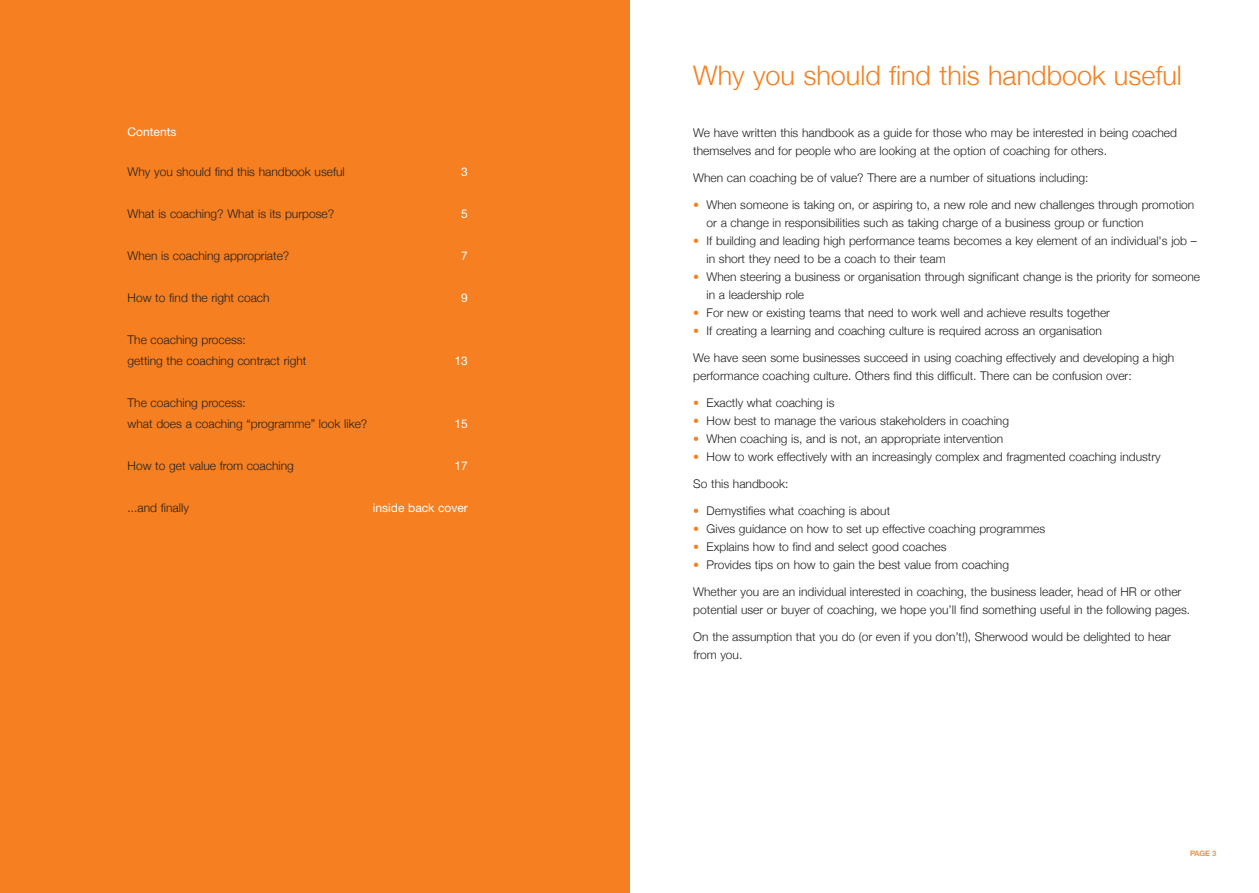
<style>
.page{position:relative;width:1259px;height:893px;background:#fff}
.page>*{position:absolute;margin:0;border:0;box-sizing:border-box;transform-origin:0 0}
.t1{font:300 27px "Helvetica Neue";color:#f57f21}
.t2{font:300 12px/18px "Helvetica Neue";color:#231f20}
.t3{font:12px "Helvetica Neue";color:#fff}
.t4{font:500 7.5px "Helvetica Neue";color:#f57f21}
.s1{color:#f57f21}
</style>
<div class="page">
<div style="left:0;top:0;width:629px;height:893px;background:#f57f21"></div>
<p class="t3" style="left:128px;top:128px;width:50px">Contents</p>
<p class="t2" style="left:128px;top:163px;width:219px">Why you should find this handbook useful</p>
<p class="t3" style="left:461px;top:168px;width:8px">3</p>
<p class="t2" style="left:128px;top:205px;width:208px">What is coaching? What is its purpose?</p>
<p class="t3" style="left:461px;top:210px;width:8px">5</p>
<p class="t2" style="left:128px;top:247px;width:163px">When is coaching appropriate?</p>
<p class="t3" style="left:461px;top:252px;width:8px">7</p>
<p class="t2" style="left:128px;top:289px;width:143px">How to find the right coach</p>
<p class="t3" style="left:461px;top:294px;width:8px">9</p>
<p class="t2" style="left:128px;top:329px;width:180px;line-height:21px">The coaching process:<br>getting the coaching contract right</p>
<p class="t3" style="left:454px;top:357px;width:15px">13</p>
<p class="t2" style="left:128px;top:392px;width:241px;line-height:21px">The coaching process:<br>what does a coaching “programme” look like?</p>
<p class="t3" style="left:454px;top:420px;width:15px">15</p>
<p class="t2" style="left:128px;top:457px;width:168px">How to get value from coaching</p>
<p class="t3" style="left:454px;top:462px;width:15px">17</p>
<p class="t2" style="left:128px;top:499px;width:63px">...and finally</p>
<p class="t3" style="left:373px;top:504px;width:96px">inside back cover</p>
<h1 class="t1" style="left:693px;top:59px;width:490px">Why you should find this handbook useful</h1>
<p class="t2" style="left:693px;top:124px;width:485px">We have written this handbook as a guide for those who may be interested in being coached themselves and for people who are looking at the option of coaching for others.</p>
<p class="t2" style="left:693px;top:169px;width:397px">When can coaching be of value? There are a number of situations including:</p>
<p class="t2" style="left:706px;top:196px;width:489px;text-indent:-13px"><span class="s1">•</span> When someone is taking on, or aspiring to, a new role and new challenges through promotion or a change in responsibilities such as taking charge of a business group or function</p>
<p class="t2" style="left:706px;top:232px;width:492px;text-indent:-13px"><span class="s1">•</span> If building and leading high performance teams becomes a key element of an individual's job – in short they need to be a coach to their team</p>
<p class="t2" style="left:706px;top:268px;width:495px;text-indent:-13px"><span class="s1">•</span> When steering a business or organisation through significant change is the priority for someone in a leadership role</p>
<p class="t2" style="left:693px;top:304px;width:418px"><span class="s1">•</span> For new or existing teams that need to work well and achieve results together</p>
<p class="t2" style="left:693px;top:322px;width:410px"><span class="s1">•</span> If creating a learning and coaching culture is required across an organisation</p>
<p class="t2" style="left:693px;top:349px;width:482px">We have seen some businesses succeed in using coaching effectively and developing a high performance coaching culture. Others find this difficult. There can be confusion over:</p>
<p class="t2" style="left:693px;top:394px;width:143px"><span class="s1">•</span> Exactly what coaching is</p>
<p class="t2" style="left:693px;top:412px;width:317px"><span class="s1">•</span> How best to manage the various stakeholders in coaching</p>
<p class="t2" style="left:693px;top:430px;width:311px"><span class="s1">•</span> When coaching is, and is not, an appropriate intervention</p>
<p class="t2" style="left:693px;top:448px;width:469px"><span class="s1">•</span> How to work effectively with an increasingly complex and fragmented coaching industry</p>
<p class="t2" style="left:693px;top:475px;width:97px">So this handbook:</p>
<p class="t2" style="left:693px;top:502px;width:198px"><span class="s1">•</span> Demystifies what coaching is about</p>
<p class="t2" style="left:693px;top:520px;width:353px"><span class="s1">•</span> Gives guidance on how to set up effective coaching programmes</p>
<p class="t2" style="left:693px;top:538px;width:255px"><span class="s1">•</span> Explains how to find and select good coaches</p>
<p class="t2" style="left:693px;top:556px;width:317px"><span class="s1">•</span> Provides tips on how to gain the best value from coaching</p>
<p class="t2" style="left:693px;top:583px;width:498px">Whether you are an individual interested in coaching, the business leader, head of HR or other potential user or buyer of coaching, we hope you’ll find something useful in the following pages.</p>
<p class="t2" style="left:693px;top:628px;width:479px">On the assumption that you do (or even if you don’t!), Sherwood would be delighted to hear from you.</p>
<p class="t4" style="left:1190px;top:850px;width:28px">PAGE 3</p>
</div>
